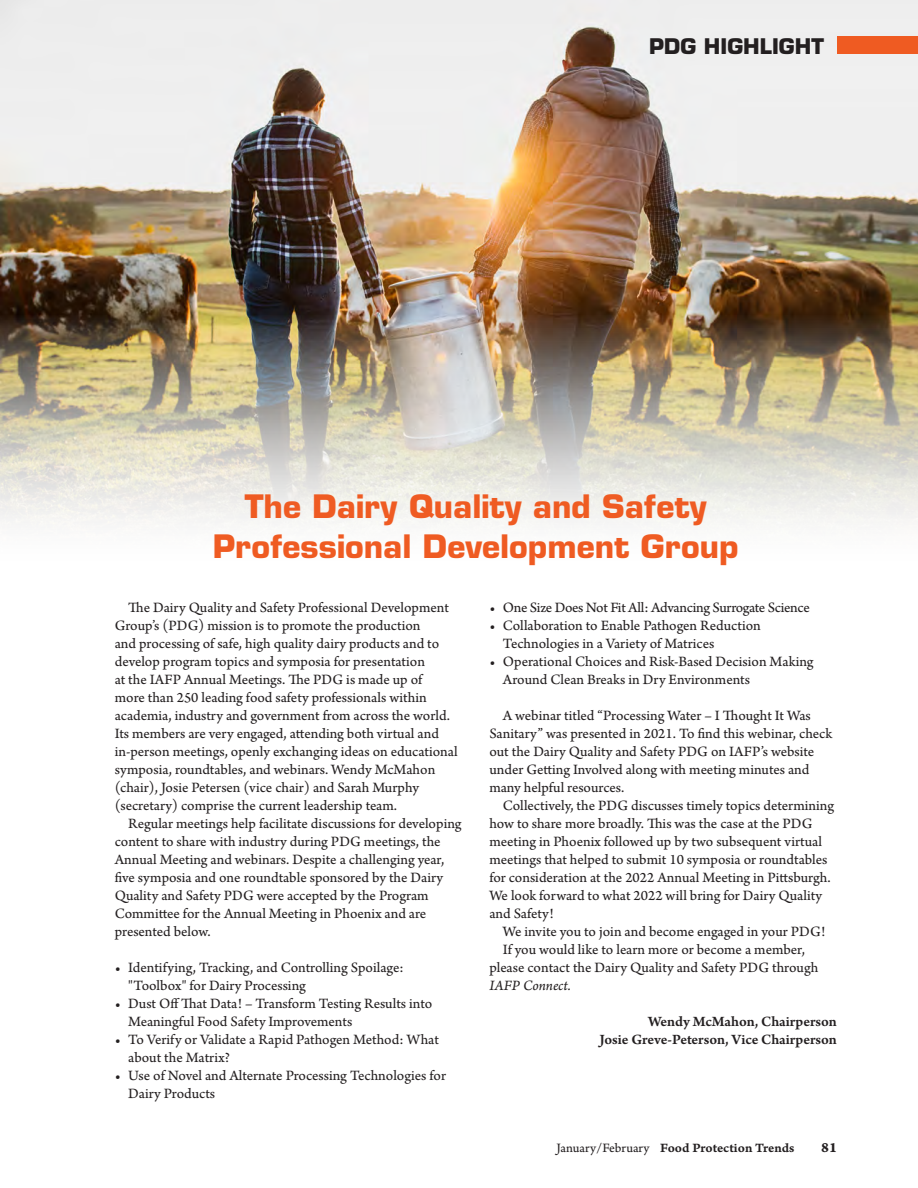
<style>
.page{position:relative;width:918px;height:1188px;background:#fff}
.page>*{position:absolute;margin:0;border:0;box-sizing:border-box;transform-origin:0 0}
.Article_Title{font:700 31.5px/40.5px "Eurostile";color:#ef5b22;text-align:center}
.Page_Titles{font:700 21px "Eurostile";color:#231f20}
.Body_Copy{font:15px/18px "Arno Pro Sm Text";color:#231f20}
.Body_Copy-2{font:15px "Arno Pro Smbd Sm Text";letter-spacing:-.005em;color:#231f20}
.Body_Copy-3{font:15px "Arno Pro Sm Text";letter-spacing:-.025em;color:#231f20}
.t1{font:15px "Arno Pro Bold Caption";color:#231f20}
.t2{font:13.5px "Arno Pro Smbd Caption";letter-spacing:-.005em;color:#231f20}
.s1{font-family:"Arno Pro Italic Sm Text"}
.s2{font-family:"Arno Pro Sm Text"}
</style>
<div class="page">
<img style="left:0;top:0;width:918px;height:523px">
<div style="left:837px;top:36px;width:81px;height:18px;background:#ef5b22"></div>
<p class="Page_Titles" style="left:649px;top:33px;width:176px">PDG HIGHLIGHT</p>
<p class="Article_Title" style="left:213px;top:485px;width:528px">The Dairy Quality and Safety<br>Professional Development Group</p>
<p class="Body_Copy" style="left:115px;top:599px;width:344px;text-indent:14px">The Dairy Quality and Safety Professional Development Group’s (PDG) mission is to promote the production<br>and processing of safe, high quality dairy products and to develop program topics and symposia for presentation<br>at the IAFP Annual Meetings. The PDG is made up of<br>more than 250 leading food safety professionals within academia, industry and government from across the world.<br>Its members are very engaged, attending both virtual and in-person meetings, openly exchanging ideas on educational symposia, roundtables, and webinars. Wendy McMahon (chair), Josie Petersen (vice chair) and Sarah Murphy (secretary) comprise the current leadership team.</p>
<p class="Body_Copy" style="left:115px;top:815px;width:348px;text-indent:14px">Regular meetings help facilitate discussions for developing content to share with industry during PDG meetings, the Annual Meeting and webinars. Despite a challenging year, five symposia and one roundtable sponsored by the Dairy Quality and Safety PDG were accepted by the Program Committee for the Annual Meeting in Phoenix and are presented below.</p>
<p class="Body_Copy" style="left:128px;top:959px;width:277px;text-indent:-14px">• Identifying, Tracking, and Controlling Spoilage: "Toolbox" for Dairy Processing</p>
<p class="Body_Copy" style="left:128px;top:995px;width:306px;text-indent:-14px">• Dust Off That Data! – Transform Testing Results into<br>Meaningful Food Safety Improvements</p>
<p class="Body_Copy" style="left:128px;top:1031px;width:312px;text-indent:-14px">• To Verify or Validate a Rapid Pathogen Method: What about the Matrix?</p>
<p class="Body_Copy" style="left:128px;top:1067px;width:319px;text-indent:-14px">• Use of Novel and Alternate Processing Technologies for<br>Dairy Products</p>
<p class="Body_Copy-3" style="left:489px;top:599px;width:322px">• One Size Does Not Fit All: Advancing Surrogate Science</p>
<p class="Body_Copy" style="left:503px;top:617px;width:259px;text-indent:-14px">• Collaboration to Enable Pathogen Reduction<br>Technologies in a Variety of Matrices</p>
<p class="Body_Copy" style="left:503px;top:653px;width:312px;text-indent:-14px">• Operational Choices and Risk-Based Decision Making<br>Around Clean Breaks in Dry Environments</p>
<p class="Body_Copy" style="left:489px;top:707px;width:344px;text-indent:14px">A webinar titled “Processing Water – I Thought It Was Sanitary” was presented in 2021. To find this webinar, check out the Dairy Quality and Safety PDG on IAFP’s website under Getting Involved along with meeting minutes and many helpful resources.</p>
<p class="Body_Copy" style="left:489px;top:797px;width:346px;text-indent:14px">Collectively, the PDG discusses timely topics determining how to share more broadly. This was the case at the PDG meeting in Phoenix followed up by two subsequent virtual meetings that helped to submit 10 symposia or roundtables for consideration at the 2022 Annual Meeting in Pittsburgh.<br>We look forward to what 2022 will bring for Dairy Quality and Safety!</p>
<p class="Body_Copy" style="left:503px;top:923px;width:324px">We invite you to join and become engaged in your PDG!</p>
<p class="Body_Copy" style="left:489px;top:941px;width:330px;text-indent:14px">If you would like to learn more or become a member, please contact the Dairy Quality and Safety PDG through<br><span class="s1">IAFP Connect.</span></p>
<p class="Body_Copy-2" style="left:648px;top:1013px;width:190px">Wendy McMahon, Chairperson</p>
<p class="Body_Copy-2" style="left:599px;top:1031px;width:239px">Josie Greve-Peterson, Vice Chairperson</p>
<p class="t2" style="left:557px;top:1140px;width:239px"><span class="s2">January/February</span> Food Protection Trends</p>
<p class="t1" style="left:821px;top:1138px;width:17px">81</p>
</div>
